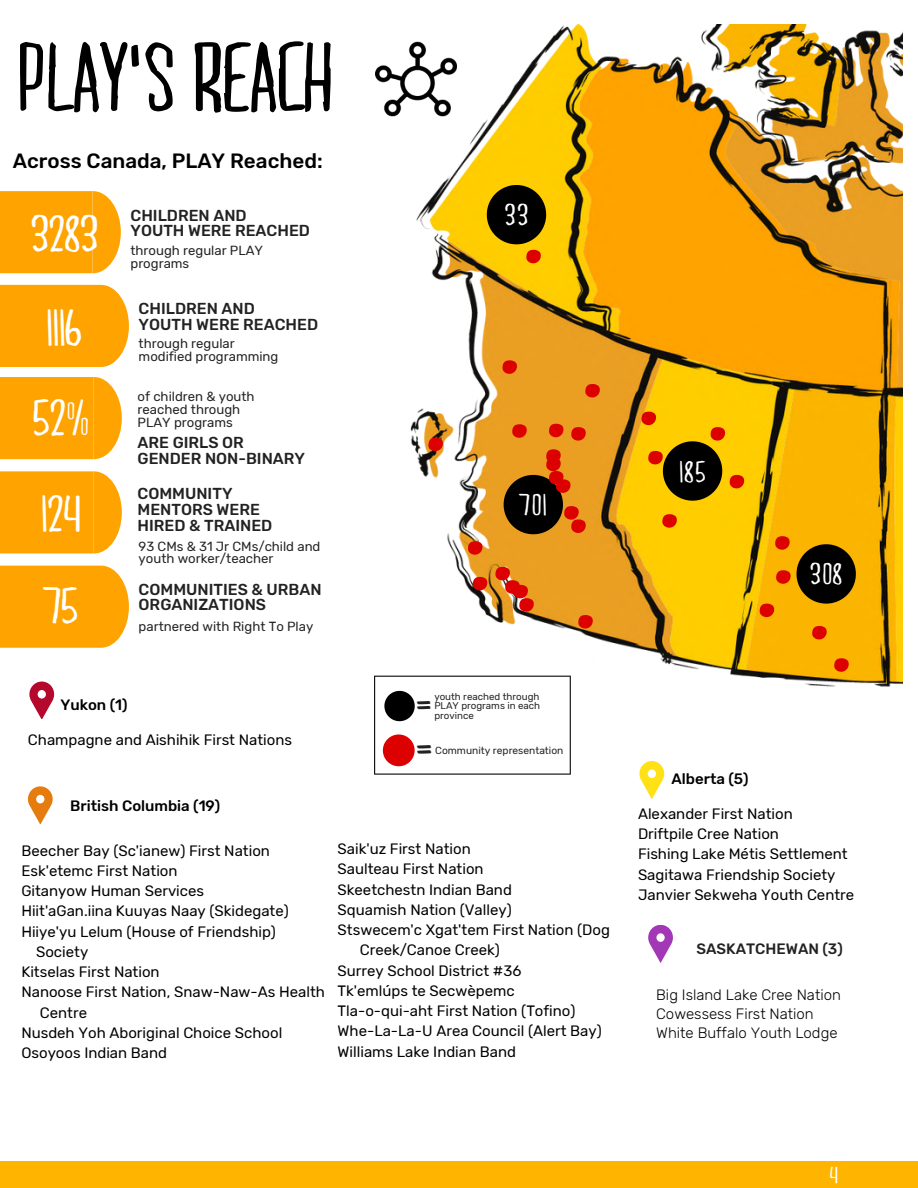
<style>
.page{position:relative;width:918px;height:1188px;background:#fff}
.page>*{position:absolute;margin:0;border:0;box-sizing:border-box;transform-origin:0 0}
.t1{font:91.95px "MARI DAVID";color:#000}
.t2{font:49.65px "MARI DAVID";color:#222}
.t3{font:47.55px "MARI DAVID";color:#fff}
.t4{font:47.4px "MARI DAVID";color:#222}
.t5{font:28.05px "MARI DAVID";letter-spacing:.07em;color:#fff}
.t6{font:21.75px "MARI DAVID";color:#fff}
.t7{font:500 20.55px "Rubik";color:#000}
.t8{font:500 15.9px/15.9px "Rubik";color:#222}
.t9{font:15px/20.2px "Rubik";color:#000}
.t10{font:300 15px/19.2px "Rubik";color:#000}
.t11{font:500 15px "Rubik";color:#000}
.t12{font:500 15px "Rubik";color:#222}
.t13{font:13.2px/12.9px "Rubik";color:#222}
.t14{font:10.2px "Rubik";color:#222}
.t15{font:9.75px/9.8px "Rubik";color:#222}
</style>
<div class="page">
<div style="left:0;top:1162px;width:918px;height:26px;background:#ffb500"></div>
<img style="left:394px;top:24px;width:508px;height:663px">
<img style="left:375px;top:38px;width:81px;height:81px">
<svg style="left:487px;top:185px;width:59px;height:59px;background:#342a00"></svg>
<svg style="left:28px;top:787px;width:25px;height:37px"></svg>
<svg style="left:29px;top:682px;width:25px;height:37px"></svg>
<svg style="left:639px;top:761px;width:25px;height:37px"></svg>
<div style="left:0;top:566px;width:129px;height:82px;background:#ffa300"></div>
<svg style="left:0;top:191px;width:121px;height:82px;background:#ffa70d"></svg>
<div style="left:0;top:471px;width:122px;height:82px;background:#ffa300"></div>
<div style="left:0;top:377px;width:122px;height:82px;background:#ffa300"></div>
<svg style="left:797px;top:544px;width:59px;height:60px;background:#372700"></svg>
<div style="left:0;top:285px;width:129px;height:82px;background:#ffa300"></div>
<svg style="left:526px;top:250px;width:15px;height:13px"></svg>
<svg style="left:502px;top:360px;width:15px;height:14px"></svg>
<svg style="left:512px;top:424px;width:15px;height:14px"></svg>
<svg style="left:428px;top:438px;width:15px;height:13px"></svg>
<svg style="left:549px;top:424px;width:14px;height:13px"></svg>
<svg style="left:571px;top:427px;width:15px;height:14px"></svg>
<svg style="left:585px;top:384px;width:15px;height:13px"></svg>
<svg style="left:468px;top:541px;width:14px;height:14px"></svg>
<svg style="left:473px;top:577px;width:14px;height:13px"></svg>
<svg style="left:495px;top:567px;width:39px;height:45px;background:#d36325"></svg>
<svg style="left:578px;top:615px;width:15px;height:14px"></svg>
<svg style="left:662px;top:514px;width:15px;height:14px"></svg>
<svg style="left:642px;top:412px;width:102px;height:89px;background:#af8000"></svg>
<svg style="left:775px;top:536px;width:15px;height:14px"></svg>
<svg style="left:648px;top:925px;width:25px;height:37px"></svg>
<svg style="left:776px;top:570px;width:15px;height:14px"></svg>
<svg style="left:760px;top:604px;width:14px;height:13px"></svg>
<svg style="left:834px;top:658px;width:15px;height:14px"></svg>
<svg style="left:812px;top:626px;width:15px;height:13px"></svg>
<svg style="left:374px;top:676px;width:197px;height:99px"></svg>
<svg style="left:504px;top:449px;width:82px;height:85px;background:#8c4c10"></svg>
<h1 class="t1" style="left:18px;top:24px;width:317px">PLAY'S REACH</h1>
<h3 class="t7" style="left:13px;top:149px;width:311px">Across Canada, PLAY Reached:</h3>
<h3 class="t3" style="left:31px;top:206px;width:69px">3283</h3>
<p class="t8" style="left:131px;top:207px;width:181px">CHILDREN AND<br>YOUTH WERE REACHED</p>
<p class="t13" style="left:131px;top:244px;width:134px">through regular PLAY programs</p>
<h3 class="t3" style="left:46px;top:299px;width:38px">1116</h3>
<p class="t8" style="left:139px;top:301px;width:181px">CHILDREN AND<br>YOUTH WERE REACHED</p>
<p class="t13" style="left:139px;top:337px;width:141px">through regular modified programming</p>
<h3 class="t3" style="left:33px;top:390px;width:58px">52%</h3>
<p class="t13" style="left:138px;top:390px;width:119px">of children &amp; youth reached through<br>PLAY programs</p>
<p class="t8" style="left:138px;top:435px;width:169px">ARE GIRLS OR<br>GENDER NON-BINARY</p>
<h3 class="t3" style="left:41px;top:486px;width:41px">124</h3>
<p class="t8" style="left:138px;top:486px;width:136px">COMMUNITY<br>MENTORS WERE<br>HIRED &amp; TRAINED</p>
<h3 class="t3" style="left:44px;top:578px;width:36px">75</h3>
<p class="t13" style="left:139px;top:540px;width:183px">93 CMs &amp; 31 Jr CMs/child and youth worker/teacher</p>
<p class="t8" style="left:139px;top:581px;width:184px">COMMUNITIES &amp; URBAN<br>ORGANIZATIONS</p>
<p class="t13" style="left:139px;top:620px;width:176px">partnered with Right To Play</p>
<h3 class="t5" style="left:505px;top:198px;width:25px">33</h3>
<h3 class="t5" style="left:520px;top:488px;width:28px">701</h3>
<p class="t11" style="left:60px;top:696px;width:69px">Yukon (1)</p>
<p class="t9" style="left:28px;top:729px;width:266px">Champagne and Aishihik First Nations</p>
<p class="t15" style="left:434px;top:691px;width:107px">youth reached through<br>PLAY programs in each</p>
<h3 class="t4" style="left:416px;top:676px;width:19px">=</h3>
<p class="t15" style="left:434px;top:711px;width:41px">province</p>
<p class="t14" style="left:435px;top:744px;width:130px">Community representation</p>
<h2 class="t2" style="left:416px;top:719px;width:19px">=</h2>
<p class="t11" style="left:70px;top:797px;width:152px">British Columbia (19)</p>
<p class="t9" style="left:21px;top:840px;width:250px">Beecher Bay (Sc'ianew) First Nation</p>
<p class="t9" style="left:21px;top:861px;width:158px">Esk'etemc First Nation</p>
<p class="t9" style="left:21px;top:881px;width:184px">Gitanyow Human Services</p>
<p class="t9" style="left:21px;top:901px;width:269px">Hiit'aGan.iina Kuuyas Naay (Skidegate)</p>
<p class="t9" style="left:21px;top:921px;width:256px">Hiiye'yu Lelum (House of Friendship)</p>
<p class="t9" style="left:36px;top:942px;width:54px">Society</p>
<p class="t9" style="left:21px;top:962px;width:140px">Kitselas First Nation</p>
<p class="t9" style="left:21px;top:982px;width:305px">Nanoose First Nation, Snaw-Naw-As Health</p>
<p class="t9" style="left:40px;top:1002px;width:49px">Centre</p>
<p class="t9" style="left:21px;top:1023px;width:262px">Nusdeh Yoh Aboriginal Choice School</p>
<p class="t9" style="left:21px;top:1043px;width:147px">Osoyoos Indian Band</p>
<p class="t9" style="left:338px;top:839px;width:135px">Saik'uz First Nation</p>
<p class="t9" style="left:338px;top:859px;width:148px">Saulteau First Nation</p>
<p class="t9" style="left:338px;top:879px;width:176px">Skeetchestn Indian Band</p>
<p class="t9" style="left:338px;top:900px;width:176px">Squamish Nation (Valley)</p>
<p class="t9" style="left:338px;top:920px;width:274px">Stswecem'c Xgat'tem First Nation (Dog</p>
<p class="t9" style="left:360px;top:940px;width:142px">Creek/Canoe Creek)</p>
<p class="t9" style="left:338px;top:960px;width:185px">Surrey School District #36</p>
<p class="t9" style="left:338px;top:981px;width:179px">Tk'emlúps te Secwèpemc</p>
<p class="t9" style="left:338px;top:1001px;width:239px">Tla-o-qui-aht First Nation (Tofino)</p>
<p class="t9" style="left:338px;top:1021px;width:266px">Whe-La-La-U Area Council (Alert Bay)</p>
<p class="t9" style="left:338px;top:1041px;width:180px">Williams Lake Indian Band</p>
<h3 class="t5" style="left:679px;top:455px;width:28px">185</h3>
<h3 class="t5" style="left:810px;top:557px;width:34px">308</h3>
<p class="t11" style="left:672px;top:770px;width:79px">Alberta (5)</p>
<p class="t9" style="left:638px;top:804px;width:218px">Alexander First Nation<br>Driftpile Cree Nation<br>Fishing Lake Métis Settlement<br>Sagitawa Friendship Society<br>Janvier Sekweha Youth Centre</p>
<p class="t12" style="left:697px;top:940px;width:148px">SASKATCHEWAN (3)</p>
<p class="t10" style="left:656px;top:985px;width:186px">Big Island Lake Cree Nation<br>Cowessess First Nation<br>White Buffalo Youth Lodge</p>
<h3 class="t6" style="left:830px;top:1162px;width:9px">4</h3>
</div>
